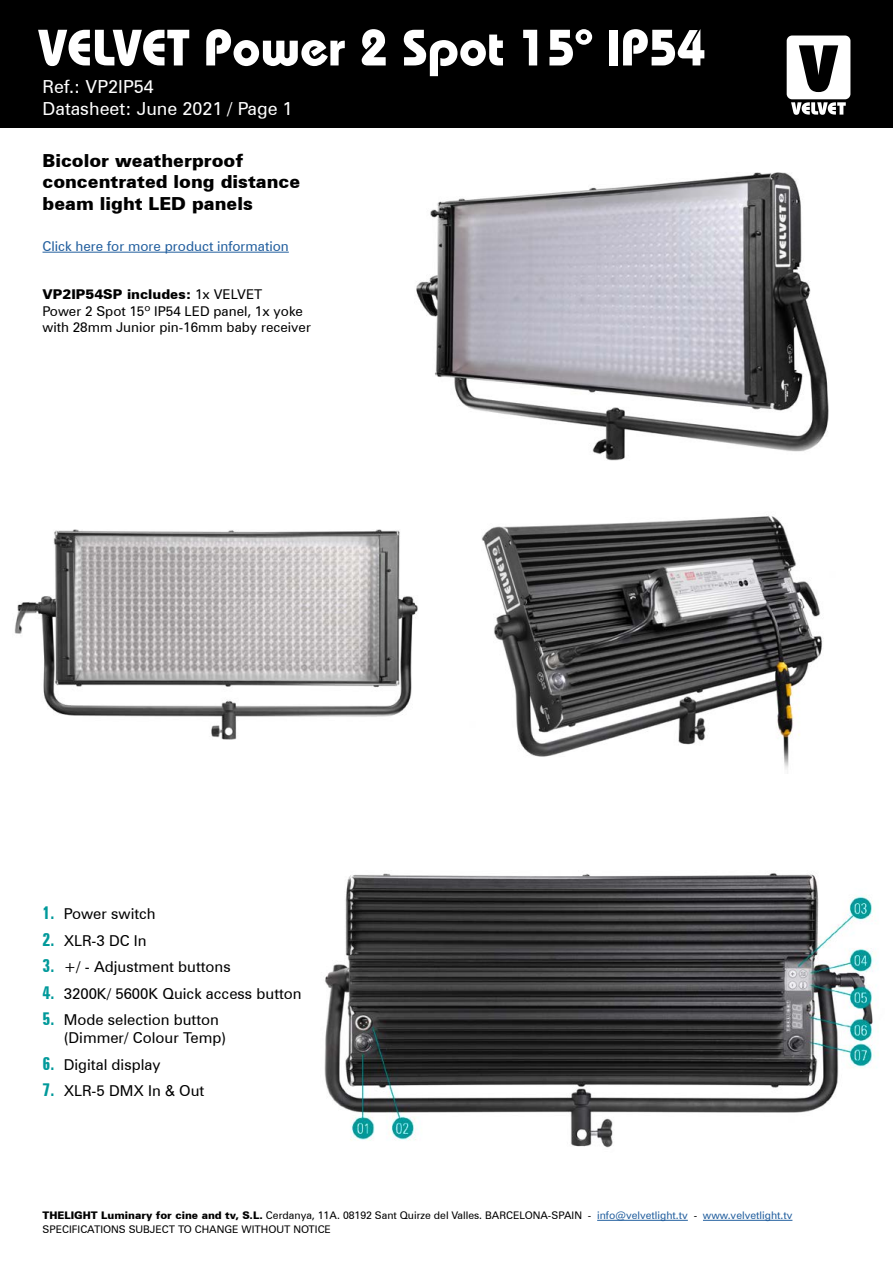
<style>
.page{position:relative;width:893px;height:1263px;background:#fff}
.page>*{position:absolute;margin:0;border:0;box-sizing:border-box;transform-origin:0 0}
.t1{font:700 51px "Bauhaus Std";color:#fff}
.t2{font:900 18px/21.6px "Zurich BT";color:#000}
.t3{font:18px/21.6px "Zurich BT";color:#fff}
.t4{font:15px/18px "Zurich BT";color:#000}
.t5{font:13.5px/16.2px "Zurich BT";color:#000}
.t6{font:13.5px "Zurich BT";color:#215e9e}
.t7{font:10.5px/13.5px "Zurich BT";color:#000}
.s1{font-weight:900}
.s2{font-weight:700;font-stretch:extra-condensed;font-size:18px;color:#00999a}
.s3{font-family:"Arial"}
.s4{color:#215e9e}
</style>
<div class="page">
<div style="left:0;top:0;width:893px;height:128px;background:#000"></div>
<hr style="left:597px;top:1220px;width:91px;height:1px;background:#215e9e">
<hr style="left:703px;top:1220px;width:89px;height:1px;background:#215e9e">
<svg style="left:787px;top:36px;width:63px;height:79px"></svg>
<img style="left:324px;top:873px;width:555px;height:275px">
<hr style="left:43px;top:252px;width:246px;height:1px;background:#215e9e">
<img style="left:416px;top:172px;width:413px;height:289px">
<img style="left:14px;top:529px;width:404px;height:211px">
<img style="left:482px;top:516px;width:341px;height:254px">
<h1 class="t1" style="left:38px;top:16px;width:669px">VELVET Power 2 Spot 15º IP54</h1>
<h2 class="t3" style="left:43px;top:76px;width:252px">Ref.: VP2IP54<br>Datasheet: June 2021 / Page 1</h2>
<h3 class="t2" style="left:43px;top:149px;width:259px">Bicolor weatherproof concentrated long distance beam light LED panels</h3>
<p class="t6" style="left:43px;top:238px;width:248px">Click here for more product information</p>
<p class="t5" style="left:43px;top:286px;width:270px"><span class="s1">VP2IP54SP includes:</span> 1x VELVET<br>Power 2 Spot 15º IP54 LED panel, 1x yoke with 28mm Junior pin-16mm baby receiver</p>
<p class="t4" style="left:43px;top:905px;width:115px"><span class="s2">1.</span> Power switch</p>
<p class="t4" style="left:43px;top:931px;width:106px"><span class="s2">2.</span> XLR-3 DC In</p>
<p class="t4" style="left:43px;top:958px;width:190px"><span class="s2">3.</span> +/ - Adjustment buttons</p>
<p class="t4" style="left:43px;top:984px;width:261px"><span class="s2">4.</span> 3200K/ 5600K Quick access button</p>
<p class="t4" style="left:64px;top:1011px;width:164px;text-indent:-21px"><span class="s2">5.</span> Mode selection button (Dimmer/ Colour Temp)</p>
<p class="t4" style="left:43px;top:1055px;width:120px"><span class="s2">6.</span> Digital display</p>
<p class="t4" style="left:43px;top:1082px;width:163px"><span class="s2">7.</span> XLR-5 DMX In <span class="s3">&amp;</span> Out</p>
<p class="t7" style="left:43px;top:1209px;width:751px"><span class="s1">THELIGHT Luminary for cine and tv, S.L.</span> Cerdanya, 11A. 08192 Sant Quirze del Valles. BARCELONA-SPAIN - <span class="s4">info@velvetlight.tv</span> - <span class="s4">www.velvetlight.tv<br></span>SPECIFICATIONS SUBJECT TO CHANGE WITHOUT NOTICE</p>
</div>
